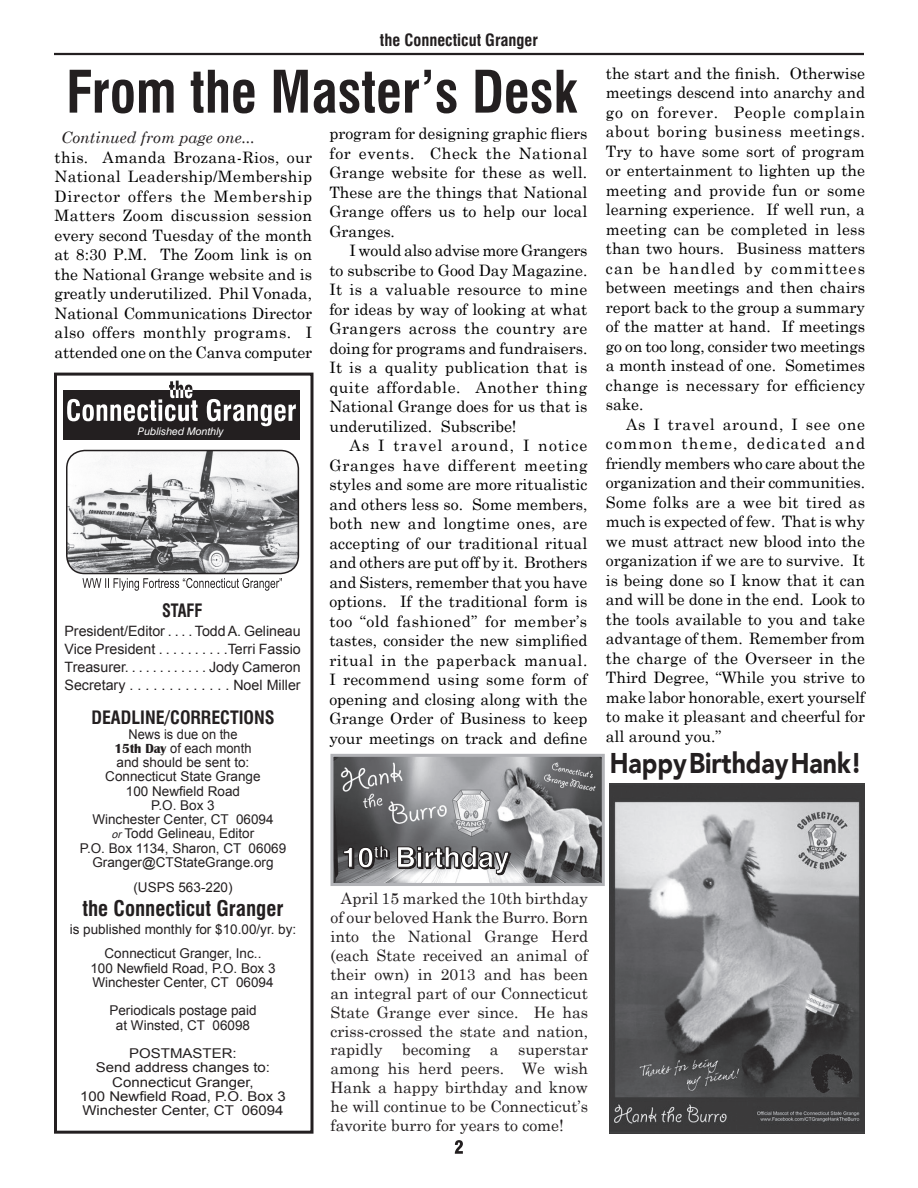
<style>
.page{position:relative;width:918px;height:1188px;background:#fff}
.page>*{position:absolute;margin:0;border:0;box-sizing:border-box;transform-origin:0 0}
.t1{font:700 condensed 57px "Swiss 721 BT";color:#231f20;scale:.95 1}
.t2{font:900 28.5px "Avenir";color:#231f20;scale:.87 1}
.t3{font:700 condensed 21px "Swiss 721 BT";color:#231f20}
.t4{font:700 condensed 18px "Swiss 721 BT";color:#231f20}
.t5{font:700 condensed 18px "Swiss 721 BT";color:#231f20;scale:.9 1}
.t6{font:700 condensed 16.5px "Swiss 721 BT";color:#231f20}
.t7{font:15.75px/19.5px "Century Schoolbook";color:#000;text-align:justify}
.t8{font:15.75px/18.9px "Century Schoolbook";color:#231f20;text-align:justify}
.t9{font:italic 15.75px "Century Schoolbook";color:#231f20}
.t10{font:14.25px/18px "Arial";color:#231f20;text-align:justify}
.t11{font:13.5px/14.2px "Arial";color:#231f20;text-align:center;scale:.95 1}
.t12{font:13.5px/14.2px "Arial";color:#231f20;text-align:center}
.t13{font:13.5px/14.2px "Arial";color:#231f20;text-align:center;scale:1.11 1}
.t14{font:italic 10.5px "Swiss 721 BT";color:#fff}
.s1{font-family:"Britannic";font-weight:700}
.s2{font-style:italic;font-size:10.5px}
</style>
<div class="page">
<hr style="left:54px;top:53px;width:810px;height:2px;background:#231f20">
<svg style="left:455px;top:1140px;width:8px;height:14px"></svg>
<img style="left:67px;top:451px;width:231px;height:123px">
<div style="left:66px;top:450px;width:233px;height:124px;border:2px solid #231f20;border-radius:18px"></div>
<svg style="left:82px;top:578px;width:200px;height:13px"></svg>
<div style="left:64px;top:390px;width:236px;height:49px;background:#231f20"></div>
<svg style="left:67px;top:381px;width:229px;height:45px"></svg>
<div style="left:54px;top:373px;width:260px;height:761px;border:3px solid #231f20"></div>
<img style="left:334px;top:758px;width:267px;height:124px">
<div style="left:330px;top:754px;width:275px;height:132px;border:3px solid #b2b3b7"></div>
<svg style="left:343px;top:845px;width:168px;height:30px"></svg>
<img style="left:610px;top:783px;width:254px;height:350px">
<p class="t6" style="left:380px;top:30px;width:160px">the Connecticut Granger</p>
<h1 class="t1" style="left:66px;top:58px;width:539px">From the Master’s Desk</h1>
<p class="t9" style="left:61px;top:128px;width:195px">Continued from page one...</p>
<p class="t7" style="left:55px;top:147px;width:259px">this. Amanda Brozana-Rios, our National Leadership/Membership Director offers the Membership Matters Zoom discussion session every second Tuesday of the month at 8:30 P.M. The Zoom link is on the National Grange website and is greatly underutilized. Phil Vonada, National Communications Director also offers monthly programs. I attended one on the Canva computer</p>
<p class="t7" style="left:329px;top:123px;width:260px">program for designing graphic fliers for events. Check the National Grange website for these as well.<br>These are the things that National Grange offers us to help our local Granges.</p>
<p class="t7" style="left:329px;top:240px;width:260px;text-indent:20px">I would also advise more Grangers to subscribe to Good Day Magazine.<br>It is a valuable resource to mine for ideas by way of looking at what Grangers across the country are doing for programs and fundraisers.<br>It is a quality publication that is quite affordable. Another thing National Grange does for us that is underutilized. Subscribe!</p>
<p class="t7" style="left:329px;top:435px;width:260px;text-indent:20px">As I travel around, I notice Granges have different meeting styles and some are more ritualistic and others less so. Some members, both new and longtime ones, are accepting of our traditional ritual and others are put off by it. Brothers and Sisters, remember that you have options. If the traditional form is too “old fashioned” for member’s tastes, consider the new simplified ritual in the paperback manual.<br>I recommend using some form of opening and closing along with the Grange Order of Business to keep your meetings on track and define</p>
<p class="t14" style="left:138px;top:425px;width:87px">Published Monthly</p>
<p class="t5" style="left:162px;top:599px;width:46px">STAFF</p>
<p class="t10" style="left:65px;top:622px;width:238px">President/Editor . . . . Todd A. Gelineau Vice President . . . . . . . . . .Terri Fassio Treasurer. . . . . . . . . . . . Jody Cameron Secretary . . . . . . . . . . . . . Noel Miller</p>
<p class="t4" style="left:91px;top:706px;width:185px">DEADLINE/CORRECTIONS</p>
<p class="t11" style="left:80px;top:727px;width:219px">News is due on the<br><span class="s1">15th Day</span> of each month<br>and should be sent to:<br>Connecticut State Grange<br>100 Newfield Road<br>P.O. Box 3<br>Winchester Center, CT 06094 <span class="s2">or</span>Todd Gelineau, Editor<br>P.O. Box 1134, Sharon, CT 06069<br>Granger@CTStateGrange.org</p>
<p class="t12" style="left:133px;top:880px;width:101px">(USPS 563-220)</p>
<h3 class="t3" style="left:82px;top:895px;width:203px">the Connecticut Granger</h3>
<p class="t12" style="left:70px;top:917px;width:228px;line-height:24.8px">is published monthly for $10.00/yr. by:<br>Connecticut Granger, Inc..</p>
<p class="t12" style="left:90px;top:961px;width:187px;text-align:left">100 Newfield Road, P.O. Box 3<br>Winchester Center, CT 06094</p>
<p class="t12" style="left:109px;top:1004px;width:149px">Periodicals postage paid at Winsted, CT 06098</p>
<p class="t13" style="left:80px;top:1046px;width:187px">POSTMASTER:<br>Send address changes to:<br>Connecticut Granger,<br>100 Newfield Road, P.O. Box 3<br>Winchester Center, CT 06094</p>
<p class="t8" style="left:330px;top:889px;width:259px;text-indent:11px">April 15 marked the 10th birthday of our beloved Hank the Burro. Born into the National Grange Herd (each State received an animal of their own) in 2013 and has been an integral part of our Connecticut State Grange ever since. He has criss-crossed the state and nation, rapidly becoming a superstar among his herd peers. We wish Hank a happy birthday and know he will continue to be Connecticut’s favorite burro for years to come!</p>
<p class="t7" style="left:606px;top:63px;width:261px">the start and the finish. Otherwise meetings descend into anarchy and go on forever. People complain about boring business meetings.<br>Try to have some sort of program or entertainment to lighten up the meeting and provide fun or some learning experience. If well run, a meeting can be completed in less than two hours. Business matters can be handled by committees between meetings and then chairs report back to the group a summary of the matter at hand. If meetings go on too long, consider two meetings a month instead of one. Sometimes change is necessary for efficiency sake.</p>
<p class="t7" style="left:606px;top:414px;width:261px;text-indent:20px">As I travel around, I see one common theme, dedicated and friendly members who care about the organization and their communities.<br>Some folks are a wee bit tired as much is expected of few. That is why we must attract new blood into the organization if we are to survive. It is being done so I know that it can and will be done in the end. Look to the tools available to you and take advantage of them. Remember from the charge of the Overseer in the Third Degree, “While you strive to make labor honorable, exert yourself to make it pleasant and cheerful for all around you.”</p>
<h2 class="t2" style="left:610px;top:738px;width:291px">Happy Birthday Hank!</h2>
</div>
